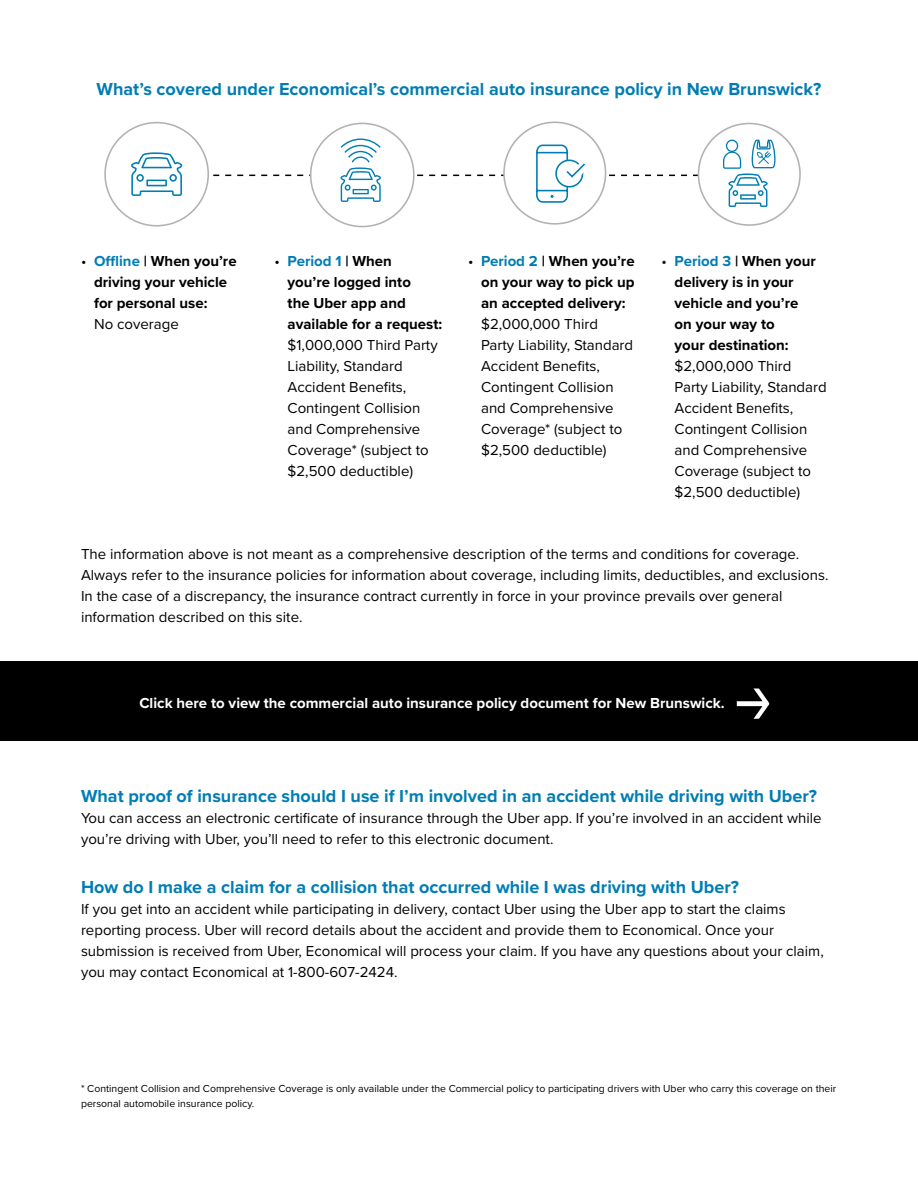
<style>
.page{position:relative;width:918px;height:1188px;background:#fff}
.page>*{position:absolute;margin:0;border:0;box-sizing:border-box;transform-origin:0 0}
.Heading_3{font:700 18px "Proxima Nova";color:#007db3}
.Body_Copy{font:15px/21px "Proxima Nova";color:#000}
.Body_Copy-2{font:700 15px "Proxima Nova";color:#fff}
.t1{font:700 15px/21px "Proxima Nova";color:#000}
.Body_Copy-3{font:10.5px/15px "Proxima Nova";color:#000}
.s1{font-weight:400}
.s2{color:#007db3}
.s3{font-weight:700;color:#007db3}
.s4{font-weight:700}
</style>
<div class="page">
<svg style="left:104px;top:121px;width:697px;height:106px"></svg>
<div style="left:0;top:662px;width:918px;height:79px;background:#000"></div>
<svg style="left:737px;top:688px;width:32px;height:31px"></svg>
<h3 class="Heading_3" style="left:97px;top:76px;width:726px">What’s covered under Economical’s commercial auto insurance policy in New Brunswick?</h3>
<p class="t1" style="left:94px;top:250px;width:144px;text-indent:-13px"><span class="s1">•</span> <span class="s2">Offline</span> | When you’re driving your vehicle for personal use:<br><span class="s1">No coverage</span></p>
<p class="Body_Copy" style="left:288px;top:250px;width:156px;text-indent:-13px">• <span class="s3">Period 1</span> <span class="s4">| When<br>you’re logged into<br>the Uber app and available for a request: </span>$1,000,000 Third Party<br>Liability, Standard<br>Accident Benefits,<br>Contingent Collision and Comprehensive<br>Coverage* (subject to $2,500 deductible)</p>
<p class="Body_Copy" style="left:481px;top:250px;width:155px;text-indent:-13px">• <span class="s3">Period 2</span> <span class="s4">| When you’re on your way to pick up an accepted delivery: </span>$2,000,000 Third<br>Party Liability, Standard<br>Accident Benefits,<br>Contingent Collision and Comprehensive<br>Coverage* (subject to $2,500 deductible)</p>
<p class="Body_Copy" style="left:675px;top:250px;width:154px;text-indent:-13px">• <span class="s3">Period 3</span> <span class="s4">| When your delivery is in your vehicle and you’re<br>on your way to<br>your destination: </span>$2,000,000 Third<br>Party Liability, Standard<br>Accident Benefits,<br>Contingent Collision and Comprehensive<br>Coverage (subject to $2,500 deductible)</p>
<p class="Body_Copy" style="left:81px;top:542px;width:749px">The information above is not meant as a comprehensive description of the terms and conditions for coverage.<br>Always refer to the insurance policies for information about coverage, including limits, deductibles, and exclusions.<br>In the case of a discrepancy, the insurance contract currently in force in your province prevails over general information described on this site.</p>
<p class="Body_Copy-2" style="left:139px;top:692px;width:587px">Click here to view the commercial auto insurance policy document for New Brunswick.</p>
<h3 class="Heading_3" style="left:81px;top:782px;width:738px">What proof of insurance should I use if I’m involved in an accident while driving with Uber?</h3>
<p class="Body_Copy" style="left:81px;top:807px;width:742px">You can access an electronic certificate of insurance through the Uber app. If you’re involved in an accident while you’re driving with Uber, you’ll need to refer to this electronic document.</p>
<h3 class="Heading_3" style="left:81px;top:874px;width:660px">How do I make a claim for a collision that occurred while I was driving with Uber?</h3>
<p class="Body_Copy" style="left:81px;top:898px;width:744px">If you get into an accident while participating in delivery, contact Uber using the Uber app to start the claims reporting process. Uber will record details about the accident and provide them to Economical. Once your submission is received from Uber, Economical will process your claim. If you have any questions about your claim, you may contact Economical at 1-800-607-2424.</p>
<p class="Body_Copy-3" style="left:81px;top:1080px;width:757px">* Contingent Collision and Comprehensive Coverage is only available under the Commercial policy to participating drivers with Uber who carry this coverage on their personal automobile insurance policy.</p>
</div>
